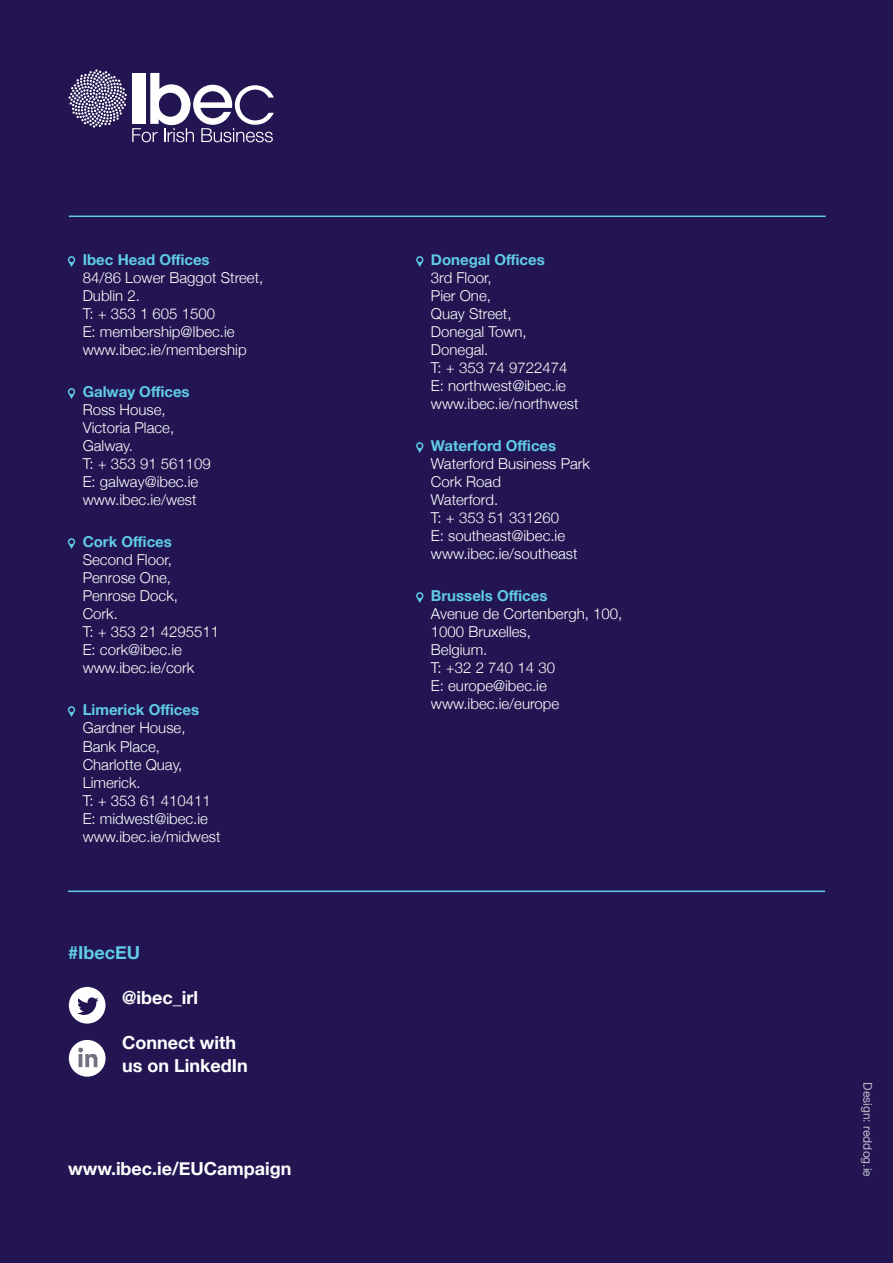
<style>
.page{position:relative;width:893px;height:1263px;background:#221551}
.page>*{position:absolute;margin:0;border:0;box-sizing:border-box;transform-origin:0 0}
.t1{font:700 18px/22.5px "Helvetica Neue";color:#fff}
.t2{font:700 18px "Helvetica Neue";color:#60cbe8}
.t3{font:300 15px/18px "Helvetica Neue";color:#fff}
.t4{font:700 15px "Helvetica Neue";color:#60cbe8}
.t5{font:12px "Helvetica Neue";color:#bdb9cb}
</style>
<div class="page">
<svg style="left:68px;top:256px;width:7px;height:11px"></svg>
<svg style="left:68px;top:388px;width:7px;height:11px"></svg>
<svg style="left:68px;top:538px;width:7px;height:11px"></svg>
<svg style="left:68px;top:706px;width:7px;height:11px"></svg>
<svg style="left:416px;top:256px;width:7px;height:11px"></svg>
<svg style="left:416px;top:442px;width:7px;height:11px"></svg>
<svg style="left:416px;top:592px;width:7px;height:11px"></svg>
<hr style="left:69px;top:216px;width:757px;height:1px;background:#60cbe8">
<hr style="left:68px;top:890px;width:757px;height:2px;background:#60cbe8">
<svg style="left:69px;top:69px;width:205px;height:73px"></svg>
<svg style="left:69px;top:987px;width:37px;height:36px"></svg>
<div style="left:69px;top:1040px;width:37px;height:37px;background:#fff;border-radius:50%"></div>
<svg style="left:78px;top:1047px;width:20px;height:21px"></svg>
<p class="t4" style="left:83px;top:248px;width:129px">Ibec Head Offices</p>
<p class="t3" style="left:83px;top:268px;width:182px">84/86 Lower Baggot Street,<br>Dublin 2.<br>T: + 353 1 605 1500<br>E: membership@Ibec.ie www.ibec.ie/membership</p>
<p class="t4" style="left:83px;top:380px;width:108px">Galway Offices</p>
<p class="t3" style="left:83px;top:400px;width:130px">Ross House,<br>Victoria Place,<br>Galway.<br>T: + 353 91 561109<br>E: galway@ibec.ie www.ibec.ie/west</p>
<p class="t4" style="left:83px;top:530px;width:91px">Cork Offices</p>
<p class="t3" style="left:83px;top:550px;width:138px">Second Floor,<br>Penrose One,<br>Penrose Dock,<br>Cork.<br>T: + 353 21 4295511<br>E: cork@ibec.ie www.ibec.ie/cork</p>
<p class="t4" style="left:83px;top:698px;width:118px">Limerick Offices</p>
<p class="t3" style="left:83px;top:718px;width:139px">Gardner House,<br>Bank Place,<br>Charlotte Quay,<br>Limerick.<br>T: + 353 61 410411<br>E: midwest@ibec.ie www.ibec.ie/midwest</p>
<p class="t2" style="left:68px;top:938px;width:73px">#IbecEU</p>
<p class="t1" style="left:122px;top:987px;width:77px">@ibec_irl</p>
<p class="t1" style="left:122px;top:1032px;width:127px">Connect with us on LinkedIn</p>
<p class="t1" style="left:68px;top:1158px;width:225px">www.ibec.ie/EUCampaign</p>
<p class="t4" style="left:431px;top:248px;width:115px">Donegal Offices</p>
<p class="t3" style="left:431px;top:268px;width:149px">3rd Floor,<br>Pier One,<br>Quay Street,<br>Donegal Town,<br>Donegal.<br>T: + 353 74 9722474<br>E: northwest@ibec.ie www.ibec.ie/northwest</p>
<p class="t4" style="left:431px;top:434px;width:127px">Waterford Offices</p>
<p class="t3" style="left:431px;top:454px;width:161px">Waterford Business Park<br>Cork Road<br>Waterford.<br>T: + 353 51 331260<br>E: southeast@ibec.ie www.ibec.ie/southeast</p>
<p class="t4" style="left:431px;top:584px;width:118px">Brussels Offices</p>
<p class="t3" style="left:431px;top:604px;width:193px">Avenue de Cortenbergh, 100,<br>1000 Bruxelles,<br>Belgium.<br>T: +32 2 740 14 30<br>E: europe@ibec.ie www.ibec.ie/europe</p>
<p class="t5" style="left:876px;top:1082px;width:96px;rotate:90deg">Design: reddog.ie</p>
</div>
